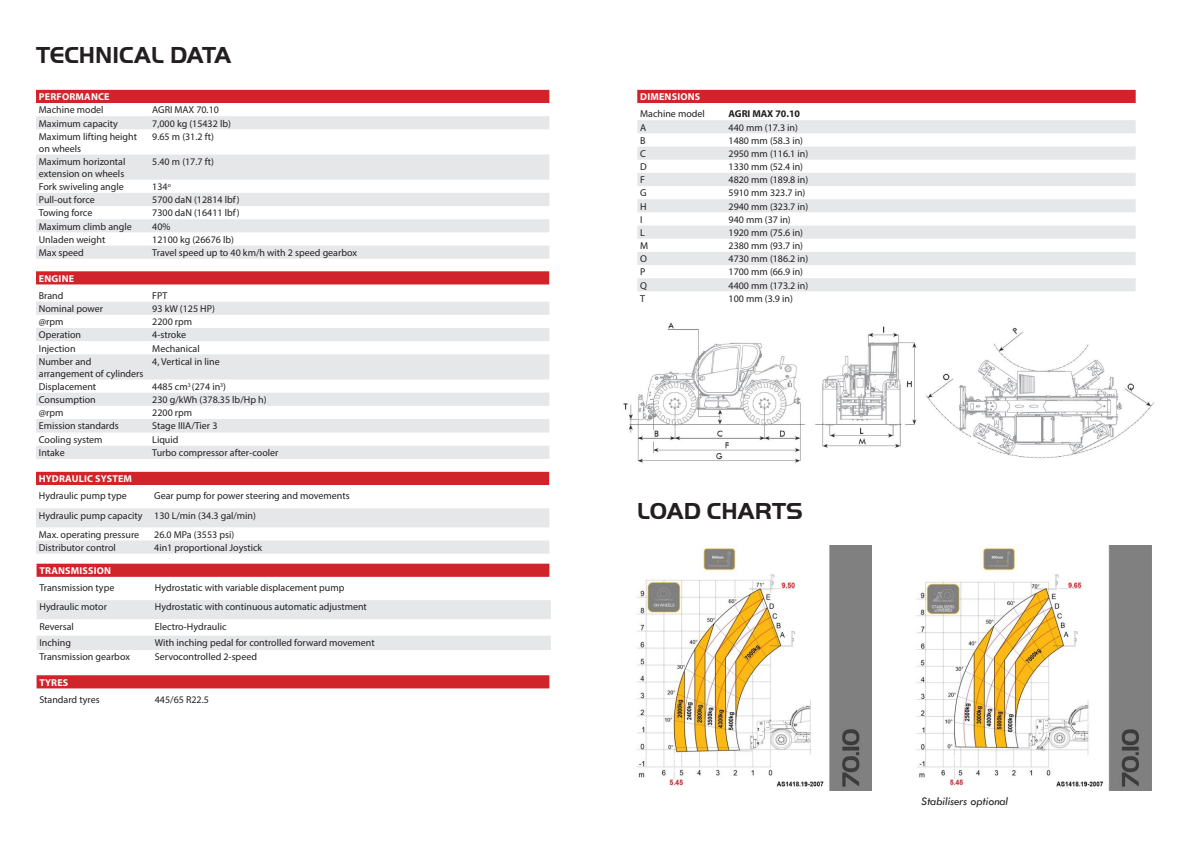
<style>
.page{position:relative;width:1191px;height:842px;background:#fff}
.page>*{position:absolute;margin:0;border:0;box-sizing:border-box;transform-origin:0 0}
.t1{font:700 24px "Handel Got D";color:#231f20}
.t2{font:italic 12px "Tw Cen";color:#231f20}
.t3{font:10px/12px "Myriad Pro";color:#231f20}
.t4{font:700 10px "Myriad Pro";letter-spacing:.02em;color:#fff}
.t5{font:700 10px "Myriad Pro";color:#231f20}
</style>
<div class="page">
<div style="left:36px;top:90px;width:513px;height:13px;background:#d1232a"></div>
<svg style="left:36px;top:116px;width:513px;height:143px;fill:#e6e7e9"></svg>
<svg style="left:36px;top:271px;width:513px;height:13px;background:#d2282f"></svg>
<svg style="left:36px;top:302px;width:513px;height:157px;fill:#e6e7e9"></svg>
<img style="left:623px;top:322px;width:531px;height:141px">
<div style="left:637px;top:90px;width:498px;height:13px;background:#d1232a"></div>
<svg style="left:638px;top:291px;width:497px;height:1px"></svg>
<svg style="left:637px;top:120px;width:498px;height:171px;fill:#e8e9eb"></svg>
<svg style="left:36px;top:472px;width:513px;height:82px"></svg>
<svg style="left:37px;top:564px;width:512px;height:13px;background:#d1252c"></svg>
<svg style="left:37px;top:600px;width:514px;height:50px"></svg>
<img style="left:637px;top:546px;width:234px;height:244px">
<img style="left:916px;top:546px;width:235px;height:244px">
<svg style="left:37px;top:675px;width:513px;height:14px;background:#d33036"></svg>
<p class="t1" style="left:36px;top:41px;width:197px">TECHNICAL DATA</p>
<p class="t4" style="left:39px;top:90px;width:72px">PERFORMANCE</p>
<p class="t3" style="left:39px;top:104px;width:66px">Machine model</p>
<p class="t3" style="left:152px;top:104px;width:68px">AGRI MAX 70.10</p>
<p class="t3" style="left:39px;top:117px;width:80px">Maximum capacity</p>
<p class="t3" style="left:152px;top:117px;width:80px">7,000 kg (15432 lb)</p>
<p class="t3" style="left:39px;top:130px;width:100px">Maximum lifting height on wheels</p>
<p class="t3" style="left:152px;top:130px;width:63px">9.65 m (31.2 ft)</p>
<p class="t3" style="left:39px;top:155px;width:88px">Maximum horizontal extension on wheels</p>
<p class="t3" style="left:152px;top:155px;width:63px">5.40 m (17.7 ft)</p>
<p class="t3" style="left:39px;top:181px;width:86px">Fork swiveling angle</p>
<p class="t3" style="left:152px;top:181px;width:20px">134<sup>o</sup></p>
<p class="t3" style="left:39px;top:194px;width:57px">Pull-out force</p>
<p class="t3" style="left:152px;top:194px;width:89px">5700 daN (12814 lbf)</p>
<p class="t3" style="left:39px;top:207px;width:55px">Towing force</p>
<p class="t3" style="left:152px;top:207px;width:89px">7300 daN (16411 lbf)</p>
<p class="t3" style="left:39px;top:220px;width:94px">Maximum climb angle</p>
<p class="t3" style="left:152px;top:220px;width:20px">40%</p>
<p class="t3" style="left:39px;top:233px;width:68px">Unladen weight</p>
<p class="t3" style="left:152px;top:233px;width:83px">12100 kg (26676 lb)</p>
<p class="t3" style="left:39px;top:246px;width:46px">Max speed</p>
<p class="t3" style="left:152px;top:246px;width:206px">Travel speed up to 40 km/h with 2 speed gearbox</p>
<p class="t4" style="left:39px;top:272px;width:37px">ENGINE</p>
<p class="t3" style="left:39px;top:289px;width:26px">Brand</p>
<p class="t3" style="left:152px;top:289px;width:17px">FPT</p>
<p class="t3" style="left:39px;top:302px;width:66px">Nominal power</p>
<p class="t3" style="left:152px;top:302px;width:64px">93 kW (125 HP)</p>
<p class="t3" style="left:39px;top:316px;width:26px">@rpm</p>
<p class="t3" style="left:152px;top:316px;width:41px">2200 rpm</p>
<p class="t3" style="left:39px;top:329px;width:44px">Operation</p>
<p class="t3" style="left:152px;top:329px;width:35px">4-stroke</p>
<p class="t3" style="left:39px;top:342px;width:38px">Injection</p>
<p class="t3" style="left:152px;top:342px;width:49px">Mechanical</p>
<p class="t3" style="left:39px;top:355px;width:106px">Number and arrangement of cylinders</p>
<p class="t3" style="left:152px;top:355px;width:69px">4, Vertical in line</p>
<p class="t3" style="left:39px;top:380px;width:59px">Displacement</p>
<p class="t3" style="left:152px;top:380px;width:75px">4485 cm<sup>3</sup> (274 in<sup>3</sup>)</p>
<p class="t3" style="left:39px;top:393px;width:58px">Consumption</p>
<p class="t3" style="left:152px;top:393px;width:116px">230 g/kWh (378.35 lb/Hp h)</p>
<p class="t3" style="left:39px;top:407px;width:26px">@rpm</p>
<p class="t3" style="left:152px;top:407px;width:41px">2200 rpm</p>
<p class="t3" style="left:39px;top:420px;width:81px">Emission standards</p>
<p class="t3" style="left:152px;top:420px;width:67px">Stage IIIA/Tier 3</p>
<p class="t3" style="left:39px;top:433px;width:65px">Cooling system</p>
<p class="t3" style="left:152px;top:433px;width:28px">Liquid</p>
<p class="t3" style="left:39px;top:447px;width:27px">Intake</p>
<p class="t3" style="left:152px;top:447px;width:128px">Turbo compressor after-cooler</p>
<p class="t4" style="left:39px;top:472px;width:95px">HYDRAULIC SYSTEM</p>
<p class="t3" style="left:39px;top:490px;width:89px">Hydraulic pump type</p>
<p class="t3" style="left:154px;top:490px;width:197px">Gear pump for power steering and movements</p>
<p class="t3" style="left:39px;top:509px;width:105px">Hydraulic pump capacity</p>
<p class="t3" style="left:154px;top:509px;width:103px">130 L/min (34.3 gal/min)</p>
<p class="t3" style="left:39px;top:528px;width:102px">Max. operating pressure</p>
<p class="t3" style="left:154px;top:528px;width:81px">26.0 MPa (3553 psi)</p>
<p class="t3" style="left:39px;top:541px;width:78px">Distributor control</p>
<p class="t3" style="left:154px;top:541px;width:109px">4in1 proportional Joystick</p>
<p class="t4" style="left:39px;top:564px;width:73px">TRANSMISSION</p>
<p class="t3" style="left:39px;top:582px;width:76px">Transmission type</p>
<p class="t3" style="left:155px;top:582px;width:191px">Hydrostatic with variable displacement pump</p>
<p class="t3" style="left:39px;top:601px;width:69px">Hydraulic motor</p>
<p class="t3" style="left:155px;top:601px;width:213px">Hydrostatic with continuous automatic adjustment</p>
<p class="t3" style="left:39px;top:620px;width:36px">Reversal</p>
<p class="t3" style="left:155px;top:620px;width:73px">Electro-Hydraulic</p>
<p class="t3" style="left:39px;top:636px;width:33px">Inching</p>
<p class="t3" style="left:155px;top:636px;width:221px">With inching pedal for controlled forward movement</p>
<p class="t3" style="left:39px;top:651px;width:92px">Transmission gearbox</p>
<p class="t3" style="left:155px;top:651px;width:104px">Servocontrolled 2-speed</p>
<p class="t4" style="left:39px;top:676px;width:30px">TYRES</p>
<p class="t3" style="left:39px;top:693px;width:62px">Standard tyres</p>
<p class="t3" style="left:155px;top:693px;width:56px">445/65 R22.5</p>
<p class="t4" style="left:640px;top:90px;width:62px">DIMENSIONS</p>
<p class="t3" style="left:640px;top:108px;width:66px">Machine model</p>
<p class="t5" style="left:728px;top:107px;width:73px">AGRI MAX 70.10</p>
<p class="t3" style="left:640px;top:121px;width:8px">A</p>
<p class="t3" style="left:728px;top:121px;width:71px">440 mm (17.3 in)</p>
<p class="t3" style="left:640px;top:134px;width:7px">B</p>
<p class="t3" style="left:728px;top:134px;width:76px">1480 mm (58.3 in)</p>
<p class="t3" style="left:640px;top:147px;width:7px">C</p>
<p class="t3" style="left:728px;top:147px;width:81px">2950 mm (116.1 in)</p>
<p class="t3" style="left:640px;top:161px;width:8px">D</p>
<p class="t3" style="left:728px;top:161px;width:76px">1330 mm (52.4 in)</p>
<p class="t3" style="left:640px;top:174px;width:6px">F</p>
<p class="t3" style="left:728px;top:174px;width:81px">4820 mm (189.8 in)</p>
<p class="t3" style="left:640px;top:187px;width:8px">G</p>
<p class="t3" style="left:728px;top:187px;width:78px">5910 mm 323.7 in)</p>
<p class="t3" style="left:640px;top:200px;width:8px">H</p>
<p class="t3" style="left:728px;top:200px;width:81px">2940 mm (323.7 in)</p>
<p class="t3" style="left:640px;top:213px;width:4px">I</p>
<p class="t3" style="left:728px;top:213px;width:64px">940 mm (37 in)</p>
<p class="t3" style="left:640px;top:226px;width:6px">L</p>
<p class="t3" style="left:728px;top:226px;width:76px">1920 mm (75.6 in)</p>
<p class="t3" style="left:640px;top:240px;width:10px">M</p>
<p class="t3" style="left:728px;top:240px;width:76px">2380 mm (93.7 in)</p>
<p class="t3" style="left:640px;top:253px;width:8px">O</p>
<p class="t3" style="left:728px;top:253px;width:81px">4730 mm (186.2 in)</p>
<p class="t3" style="left:640px;top:266px;width:7px">P</p>
<p class="t3" style="left:728px;top:266px;width:76px">1700 mm (66.9 in)</p>
<p class="t3" style="left:640px;top:279px;width:8px">Q</p>
<p class="t3" style="left:728px;top:279px;width:81px">4400 mm (173.2 in)</p>
<p class="t3" style="left:640px;top:292px;width:6px">T</p>
<p class="t3" style="left:728px;top:292px;width:66px">100 mm (3.9 in)</p>
<p class="t1" style="left:637px;top:498px;width:167px">LOAD CHARTS</p>
<p class="t2" style="left:921px;top:794px;width:89px">Stabilisers optional</p>
</div>
